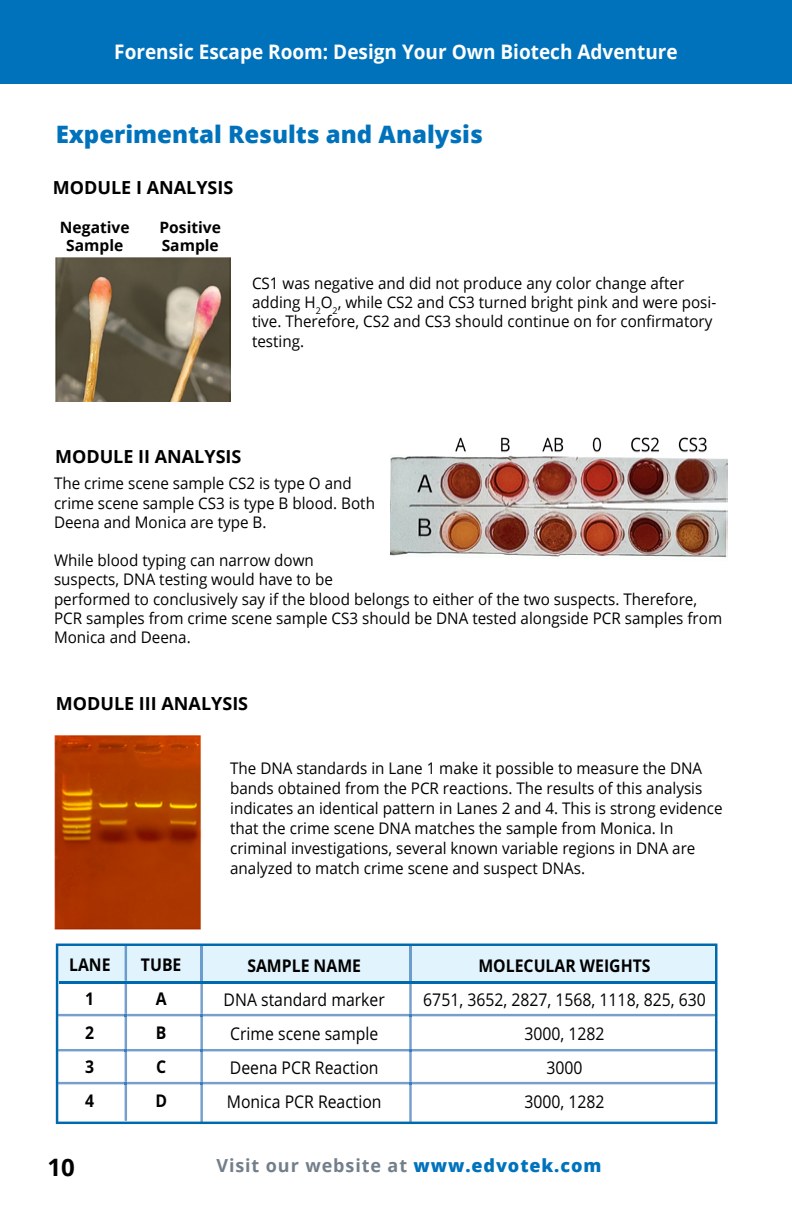
<style>
.page{position:relative;width:792px;height:1224px;background:#fff}
.page>*{position:absolute;margin:0;border:0;box-sizing:border-box;transform-origin:0 0}
.t1{font:800 24px "Open Sans";color:#0072bc}
.t2{font:700 24px "Open Sans";color:#000}
.t3{font:700 20px "Open Sans";color:#fff;scale:.95 1}
.t4{font:700 18px "Open Sans";color:#000}
.t5{font:700 18px "Open Sans";letter-spacing:.05em;color:#727f8a}
.t6{font:17.6px/34px "Open Sans";color:#000;scale:.9 1}
.t7{font:700 17.6px/34px "Open Sans";color:#000;text-align:center;scale:.9 1}
.t8{font:16px/19.2px "Open Sans";color:#000;scale:.95 1}
.t9{font:700 15.6px/18.8px "Open Sans";color:#000;text-align:center}
.s1{font-weight:800;color:#0072bc}
</style>
<div class="page">
<div style="left:0;top:0;width:792px;height:84px;background:#0072bc"></div>
<img style="left:54px;top:735px;width:148px;height:194px">
<svg style="left:56px;top:944px;width:661px;height:180px"></svg>
<img style="left:56px;top:258px;width:175px;height:144px">
<img style="left:390px;top:437px;width:338px;height:120px">
<p class="t3" style="left:114px;top:38px;width:595px">Forensic Escape Room: Design Your Own Biotech Adventure</p>
<h1 class="t1" style="left:56px;top:116px;width:429px">Experimental Results and Analysis</h1>
<p class="t4" style="left:53px;top:175px;width:182px">MODULE I ANALYSIS</p>
<p class="t9" style="left:60px;top:217px;width:71px">Negative<br>Sample</p>
<p class="t9" style="left:159px;top:217px;width:63px;text-align:left">Positive<br>Sample</p>
<p class="t8" style="left:252px;top:273px;width:490px">CS1 was negative and did not produce any color change after adding H<sub>2</sub>O<sub>2</sub>, while CS2 and CS3 turned bright pink and were posi&shy;tive. Therefore, CS2 and CS3 should continue on for confirmatory testing.</p>
<p class="t4" style="left:55px;top:444px;width:188px">MODULE II ANALYSIS</p>
<p class="t8" style="left:54px;top:474px;width:339px">The crime scene sample CS2 is type O and crime scene sample CS3 is type B blood. Both<br>Deena and Monica are type B.</p>
<p class="t8" style="left:54px;top:550px;width:705px">While blood typing can narrow down<br>suspects, DNA testing would have to be<br>performed to conclusively say if the blood belongs to either of the two suspects. Therefore, PCR samples from crime scene sample CS3 should be DNA tested alongside PCR samples from Monica and Deena.</p>
<p class="t4" style="left:56px;top:691px;width:194px">MODULE III ANALYSIS</p>
<p class="t8" style="left:230px;top:758px;width:520px;line-height:20px">The DNA standards in Lane 1 make it possible to measure the DNA bands obtained from the PCR reactions. The results of this analysis indicates an identical pattern in Lanes 2 and 4. This is strong evidence that the crime scene DNA matches the sample from Monica. In criminal investigations, several known variable regions in DNA are analyzed to match crime scene and suspect DNAs.</p>
<p class="t7" style="left:69px;top:947px;width:48px">LANE<br>1<br>2<br>3<br>4</p>
<p class="t7" style="left:141px;top:947px;width:47px">TUBE<br>A<br>B<br>C<br>D</p>
<p class="t7" style="left:247px;top:948px;width:128px">SAMPLE NAME</p>
<p class="t6" style="left:224px;top:982px;width:181px">DNA standard marker<br>Crime scene sample<br>Deena PCR Reaction<br>Monica PCR Reaction</p>
<p class="t7" style="left:478px;top:948px;width:193px">MOLECULAR WEIGHTS</p>
<p class="t6" style="left:423px;top:982px;width:315px;text-align:center">6751, 3652, 2827, 1568, 1118, 825, 630<br>3000, 1282<br>3000<br>3000, 1282</p>
<h1 class="t2" style="left:47px;top:1151px;width:29px">10</h1>
<p class="t5" style="left:216px;top:1153px;width:386px">Visit our website at <span class="s1">www.edvotek.com</span></p>
</div>
